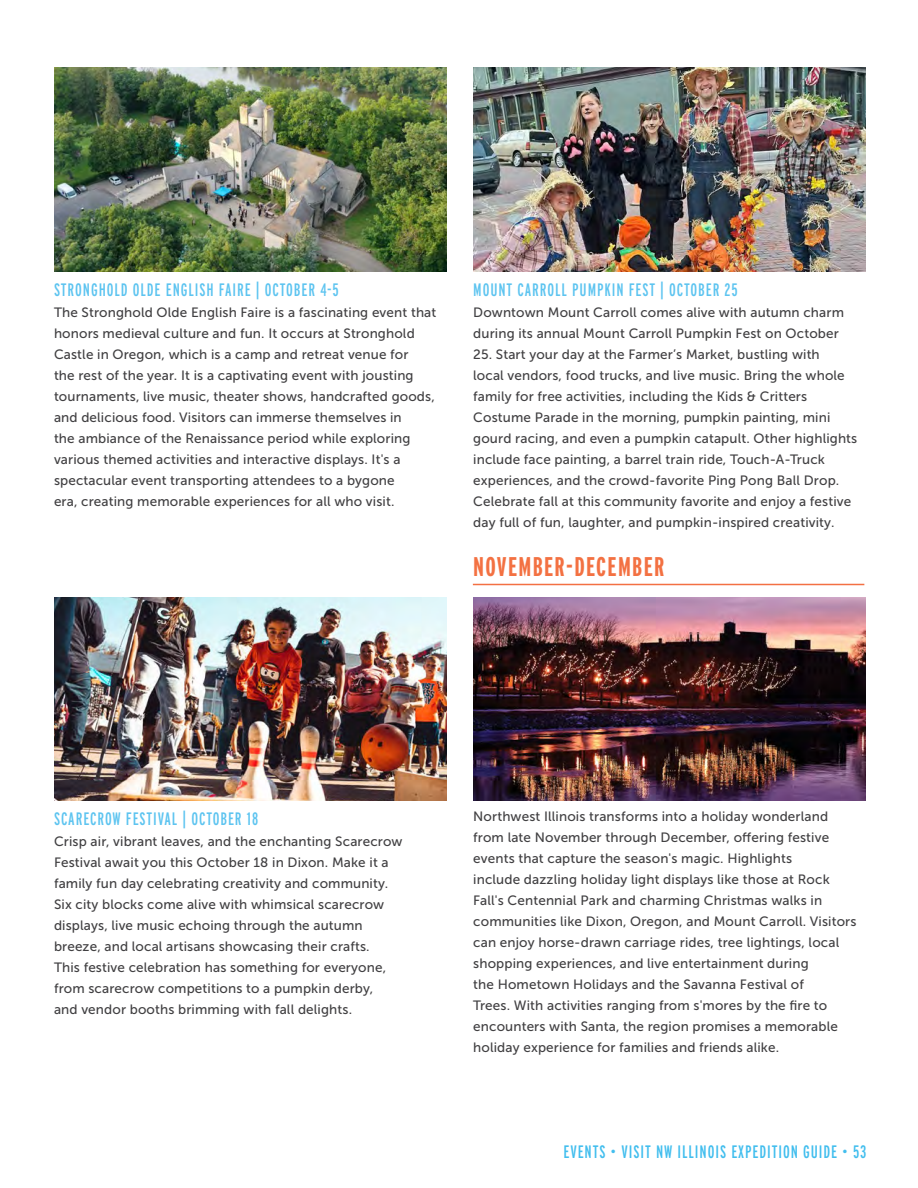
<style>
.page{position:relative;width:918px;height:1188px;background:#fff}
.page>*{position:absolute;margin:0;border:0;box-sizing:border-box;transform-origin:0 0}
.t1{font:700 27px "Interstate Compressed";letter-spacing:.05em;color:#f37142}
.t2{font:18px "Interstate Compressed";letter-spacing:.05em;color:#5dc4f0}
.t3{font:18px "Interstate Compressed";letter-spacing:.05em;color:#42beee}
.t4{font:13.5px/21px "Museo Sans 500";letter-spacing:.01em;color:#414042}
</style>
<div class="page">
<hr style="left:473px;top:584px;width:391px;height:1px;background:#f37043">
<img style="left:54px;top:68px;width:393px;height:203px">
<img style="left:54px;top:597px;width:393px;height:203px">
<img style="left:473px;top:597px;width:393px;height:203px">
<img style="left:473px;top:68px;width:393px;height:203px">
<h2 class="t2" style="left:54px;top:279px;width:286px">STRONGHOLD OLDE ENGLISH FAIRE | OCTOBER 4-5</h2>
<p class="t4" style="left:54px;top:302px;width:384px">The Stronghold Olde English Faire is a fascinating event that honors medieval culture and fun. It occurs at Stronghold Castle in Oregon, which is a camp and retreat venue for<br>the rest of the year. It is a captivating event with jousting tournaments, live music, theater shows, handcrafted goods, and delicious food. Visitors can immerse themselves in<br>the ambiance of the Renaissance period while exploring various themed activities and interactive displays. It's a spectacular event transporting attendees to a bygone<br>era, creating memorable experiences for all who visit.</p>
<h2 class="t2" style="left:473px;top:279px;width:266px">MOUNT CARROLL PUMPKIN FEST | OCTOBER 25</h2>
<p class="t4" style="left:473px;top:301px;width:372px">Downtown Mount Carroll comes alive with autumn charm during its annual Mount Carroll Pumpkin Fest on October</p>
<p class="t4" style="left:473px;top:343px;width:386px">25. Start your day at the Farmer’s Market, bustling with<br>local vendors, food trucks, and live music. Bring the whole family for free activities, including the Kids &amp; Critters Costume Parade in the morning, pumpkin painting, mini gourd racing, and even a pumpkin catapult. Other highlights include face painting, a barrel train ride, Touch-A-Truck experiences, and the crowd-favorite Ping Pong Ball Drop.<br>Celebrate fall at this community favorite and enjoy a festive day full of fun, laughter, and pumpkin-inspired creativity.</p>
<h1 class="t1" style="left:473px;top:551px;width:193px">NOVEMBER-DECEMBER</h1>
<h2 class="t2" style="left:54px;top:809px;width:206px">SCARECROW FESTIVAL | OCTOBER 18</h2>
<p class="t4" style="left:54px;top:831px;width:350px">Crisp air, vibrant leaves, and the enchanting Scarecrow Festival await you this October 18 in Dixon. Make it a family fun day celebrating creativity and community.<br>Six city blocks come alive with whimsical scarecrow displays, live music echoing through the autumn breeze, and local artisans showcasing their crafts.<br>This festive celebration has something for everyone, from scarecrow competitions to a pumpkin derby,<br>and vendor booths brimming with fall delights.</p>
<p class="t4" style="left:473px;top:806px;width:385px">Northwest Illinois transforms into a holiday wonderland from late November through December, offering festive events that capture the season's magic. Highlights<br>include dazzling holiday light displays like those at Rock Fall's Centennial Park and charming Christmas walks in communities like Dixon, Oregon, and Mount Carroll. Visitors can enjoy horse-drawn carriage rides, tree lightings, local shopping experiences, and live entertainment during<br>the Hometown Holidays and the Savanna Festival of<br>Trees. With activities ranging from s'mores by the fire to encounters with Santa, the region promises a memorable holiday experience for families and friends alike.</p>
<h2 class="t3" style="left:564px;top:1142px;width:305px">EVENTS • VISIT NW ILLINOIS EXPEDITION GUIDE • 53</h2>
</div>
